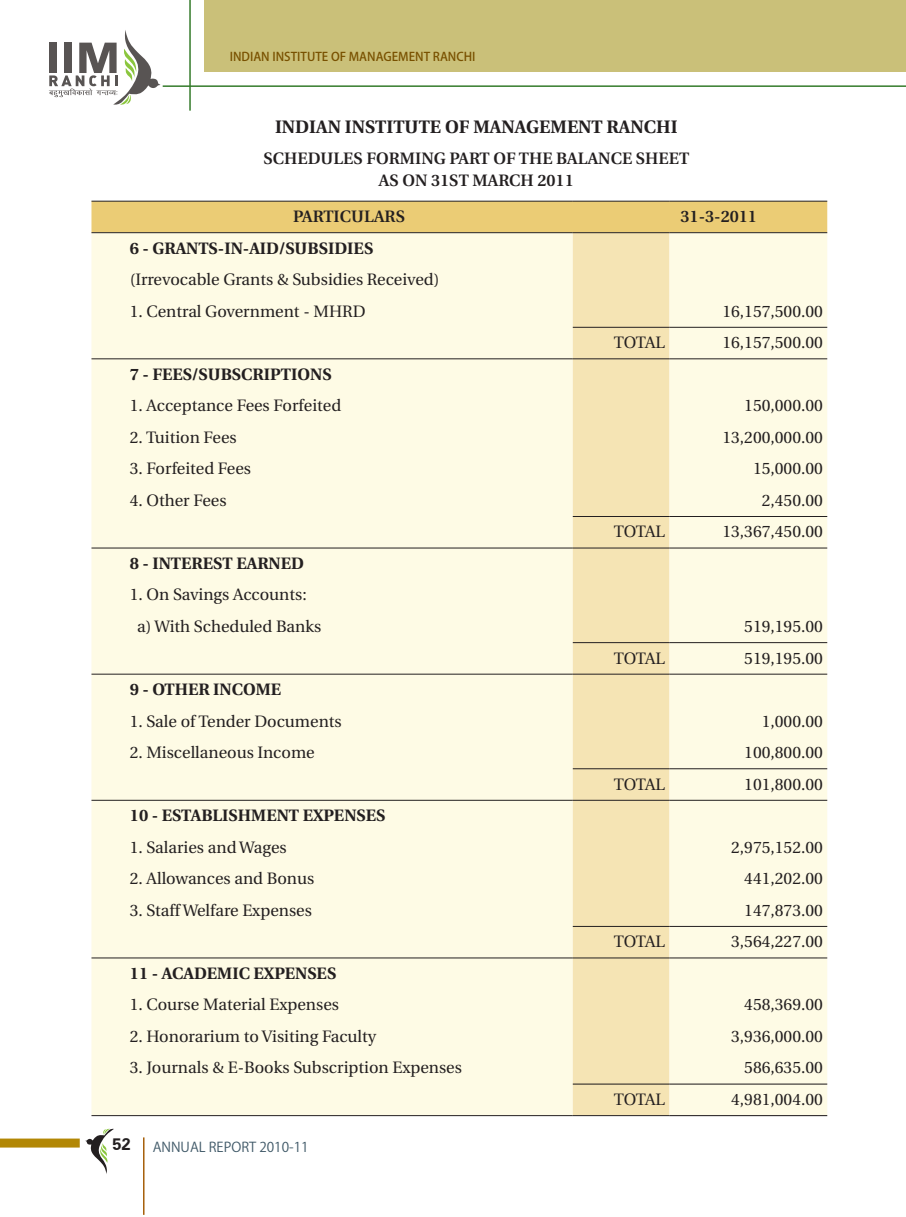
<style>
.page{position:relative;width:906px;height:1217px;background:#fff}
.page>*{position:absolute;margin:0;border:0;box-sizing:border-box;transform-origin:0 0}
.English_body{font:700 18px "Utopia";color:#231f20}
.English_body-2{font:16.5px "Utopia";color:#231f20}
.English_body-3{font:700 16.5px "Utopia";color:#231f20}
.English_body-4{font:600 16.5px "Utopia";color:#231f20}
.t1{font:700 16.5px "Zurich BT";color:#231f20}
.t2{font:13.5px "Koz Go Pr 6 N";color:#405968}
.t3{font:500 12px "Koz Go Pr 6 N";color:#795100}
</style>
<div class="page">
<div style="left:204px;top:0;width:702px;height:71px;background:#cac079"></div>
<hr style="left:143px;top:1137px;width:1px;height:77px;background:#a6600b">
<div style="left:0;top:1138px;width:80px;height:9px;background:#b28705"></div>
<hr style="left:189px;top:0;width:2px;height:111px;background:#357b2b">
<hr style="left:163px;top:85px;width:743px;height:2px;background:#357b2b">
<svg style="left:85px;top:1128px;width:29px;height:45px"></svg>
<svg style="left:49px;top:30px;width:111px;height:75px"></svg>
<div style="left:91px;top:202px;width:736px;height:30px;background:#ebcc75"></div>
<div style="left:91px;top:233px;width:736px;height:881px;background:#fefbe5"></div>
<div style="left:573px;top:233px;width:96px;height:881px;background:#f5e4b4"></div>
<hr style="left:91px;top:201px;width:482px;height:1px;background:#231f20">
<hr style="left:573px;top:201px;width:96px;height:1px;background:#231f20">
<hr style="left:669px;top:201px;width:158px;height:1px;background:#231f20">
<hr style="left:91px;top:232px;width:482px;height:1px;background:#231f20">
<hr style="left:573px;top:232px;width:96px;height:1px;background:#231f20">
<hr style="left:669px;top:232px;width:158px;height:1px;background:#231f20">
<hr style="left:573px;top:327px;width:96px;height:1px;background:#231f20">
<hr style="left:669px;top:327px;width:158px;height:1px;background:#231f20">
<hr style="left:669px;top:358px;width:158px;height:1px;background:#231f20">
<hr style="left:573px;top:516px;width:96px;height:1px;background:#231f20">
<hr style="left:669px;top:516px;width:158px;height:1px;background:#231f20">
<hr style="left:669px;top:547px;width:158px;height:1px;background:#231f20">
<hr style="left:573px;top:642px;width:96px;height:1px;background:#231f20">
<hr style="left:669px;top:642px;width:158px;height:1px;background:#231f20">
<hr style="left:669px;top:673px;width:158px;height:1px;background:#231f20">
<hr style="left:573px;top:768px;width:96px;height:1px;background:#231f20">
<hr style="left:669px;top:768px;width:158px;height:1px;background:#231f20">
<hr style="left:669px;top:799px;width:158px;height:1px;background:#231f20">
<hr style="left:573px;top:925px;width:96px;height:1px;background:#231f20">
<hr style="left:669px;top:925px;width:158px;height:1px;background:#231f20">
<hr style="left:669px;top:957px;width:158px;height:1px;background:#231f20">
<hr style="left:573px;top:1083px;width:96px;height:1px;background:#231f20">
<hr style="left:669px;top:1083px;width:158px;height:1px;background:#231f20">
<hr style="left:669px;top:1114px;width:158px;height:1px;background:#231f20">
<hr style="left:91px;top:358px;width:482px;height:1px;background:#231f20">
<hr style="left:573px;top:358px;width:96px;height:1px;background:#231f20">
<hr style="left:91px;top:547px;width:482px;height:1px;background:#231f20">
<hr style="left:573px;top:547px;width:96px;height:1px;background:#231f20">
<hr style="left:91px;top:673px;width:482px;height:1px;background:#231f20">
<hr style="left:573px;top:673px;width:96px;height:1px;background:#231f20">
<hr style="left:91px;top:799px;width:482px;height:1px;background:#231f20">
<hr style="left:573px;top:799px;width:96px;height:1px;background:#231f20">
<hr style="left:91px;top:957px;width:482px;height:1px;background:#231f20">
<hr style="left:573px;top:957px;width:96px;height:1px;background:#231f20">
<hr style="left:91px;top:1114px;width:482px;height:1px;background:#231f20">
<hr style="left:573px;top:1114px;width:96px;height:1px;background:#231f20">
<p class="t3" style="left:230px;top:49px;width:247px">INDIAN INSTITUTE OF MANAGEMENT RANCHI</p>
<p class="English_body" style="left:275px;top:116px;width:404px">INDIAN INSTITUTE OF MANAGEMENT RANCHI</p>
<p class="English_body-4" style="left:263px;top:149px;width:427px">SCHEDULES FORMING PART OF THE BALANCE SHEET</p>
<p class="English_body-4" style="left:379px;top:171px;width:196px">AS ON 31ST MARCH 2011</p>
<p class="English_body-4" style="left:293px;top:207px;width:113px">PARTICULARS</p>
<p class="English_body-4" style="left:680px;top:207px;width:78px">31-3-2011</p>
<p class="English_body-3" style="left:130px;top:238px;width:245px">6 - GRANTS-IN-AID/SUBSIDIES</p>
<p class="English_body-2" style="left:130px;top:270px;width:311px">(Irrevocable Grants &amp; Subsidies Received)</p>
<p class="English_body-2" style="left:130px;top:302px;width:237px">1. Central Government - MHRD</p>
<p class="English_body-2" style="left:722px;top:302px;width:102px">16,157,500.00</p>
<p class="English_body-2" style="left:614px;top:333px;width:53px">TOTAL</p>
<p class="English_body-2" style="left:722px;top:333px;width:102px">16,157,500.00</p>
<p class="English_body-3" style="left:130px;top:364px;width:203px">7 - FEES/SUBSCRIPTIONS</p>
<p class="English_body-2" style="left:130px;top:396px;width:213px">1. Acceptance Fees Forfeited</p>
<p class="English_body-2" style="left:744px;top:396px;width:80px">150,000.00</p>
<p class="English_body-2" style="left:130px;top:428px;width:108px">2. Tuition Fees</p>
<p class="English_body-2" style="left:722px;top:428px;width:102px">13,200,000.00</p>
<p class="English_body-2" style="left:130px;top:459px;width:123px">3. Forfeited Fees</p>
<p class="English_body-2" style="left:753px;top:459px;width:71px">15,000.00</p>
<p class="English_body-2" style="left:130px;top:491px;width:98px">4. Other Fees</p>
<p class="English_body-2" style="left:762px;top:491px;width:63px">2,450.00</p>
<p class="English_body-2" style="left:614px;top:522px;width:53px">TOTAL</p>
<p class="English_body-2" style="left:722px;top:522px;width:102px">13,367,450.00</p>
<p class="English_body-3" style="left:130px;top:553px;width:176px">8 - INTEREST EARNED</p>
<p class="English_body-2" style="left:130px;top:585px;width:178px">1. On Savings Accounts:</p>
<p class="English_body-2" style="left:137px;top:617px;width:185px">a) With Scheduled Banks</p>
<p class="English_body-2" style="left:744px;top:617px;width:80px">519,195.00</p>
<p class="English_body-2" style="left:614px;top:648px;width:53px">TOTAL</p>
<p class="English_body-2" style="left:744px;top:648px;width:80px">519,195.00</p>
<p class="English_body-3" style="left:130px;top:679px;width:153px">9 - OTHER INCOME</p>
<p class="English_body-2" style="left:130px;top:711px;width:213px">1. Sale of Tender Documents</p>
<p class="English_body-2" style="left:762px;top:711px;width:63px">1,000.00</p>
<p class="English_body-2" style="left:130px;top:743px;width:186px">2. Miscellaneous Income</p>
<p class="English_body-2" style="left:744px;top:743px;width:80px">100,800.00</p>
<p class="English_body-2" style="left:614px;top:774px;width:53px">TOTAL</p>
<p class="English_body-2" style="left:744px;top:774px;width:80px">101,800.00</p>
<p class="English_body-3" style="left:130px;top:805px;width:257px">10 - ESTABLISHMENT EXPENSES</p>
<p class="English_body-2" style="left:130px;top:837px;width:158px">1. Salaries and Wages</p>
<p class="English_body-2" style="left:731px;top:837px;width:93px">2,975,152.00</p>
<p class="English_body-2" style="left:130px;top:869px;width:186px">2. Allowances and Bonus</p>
<p class="English_body-2" style="left:744px;top:869px;width:80px">441,202.00</p>
<p class="English_body-2" style="left:130px;top:900px;width:184px">3. Staff Welfare Expenses</p>
<p class="English_body-2" style="left:744px;top:900px;width:80px">147,873.00</p>
<p class="English_body-2" style="left:614px;top:932px;width:53px">TOTAL</p>
<p class="English_body-2" style="left:731px;top:932px;width:93px">3,564,227.00</p>
<p class="English_body-3" style="left:130px;top:963px;width:208px">11 - ACADEMIC EXPENSES</p>
<p class="English_body-2" style="left:130px;top:995px;width:211px">1. Course Material Expenses</p>
<p class="English_body-2" style="left:744px;top:995px;width:80px">458,369.00</p>
<p class="English_body-2" style="left:130px;top:1026px;width:248px">2. Honorarium to Visiting Faculty</p>
<p class="English_body-2" style="left:731px;top:1026px;width:93px">3,936,000.00</p>
<p class="English_body-2" style="left:130px;top:1058px;width:334px">3. Journals &amp; E-Books Subscription Expenses</p>
<p class="English_body-2" style="left:744px;top:1058px;width:80px">586,635.00</p>
<p class="English_body-2" style="left:614px;top:1089px;width:53px">TOTAL</p>
<p class="English_body-2" style="left:731px;top:1089px;width:93px">4,981,004.00</p>
<p class="t1" style="left:112px;top:1133px;width:20px">52</p>
<p class="t2" style="left:153px;top:1138px;width:157px">ANNUAL REPORT 2010-11</p>
</div>
